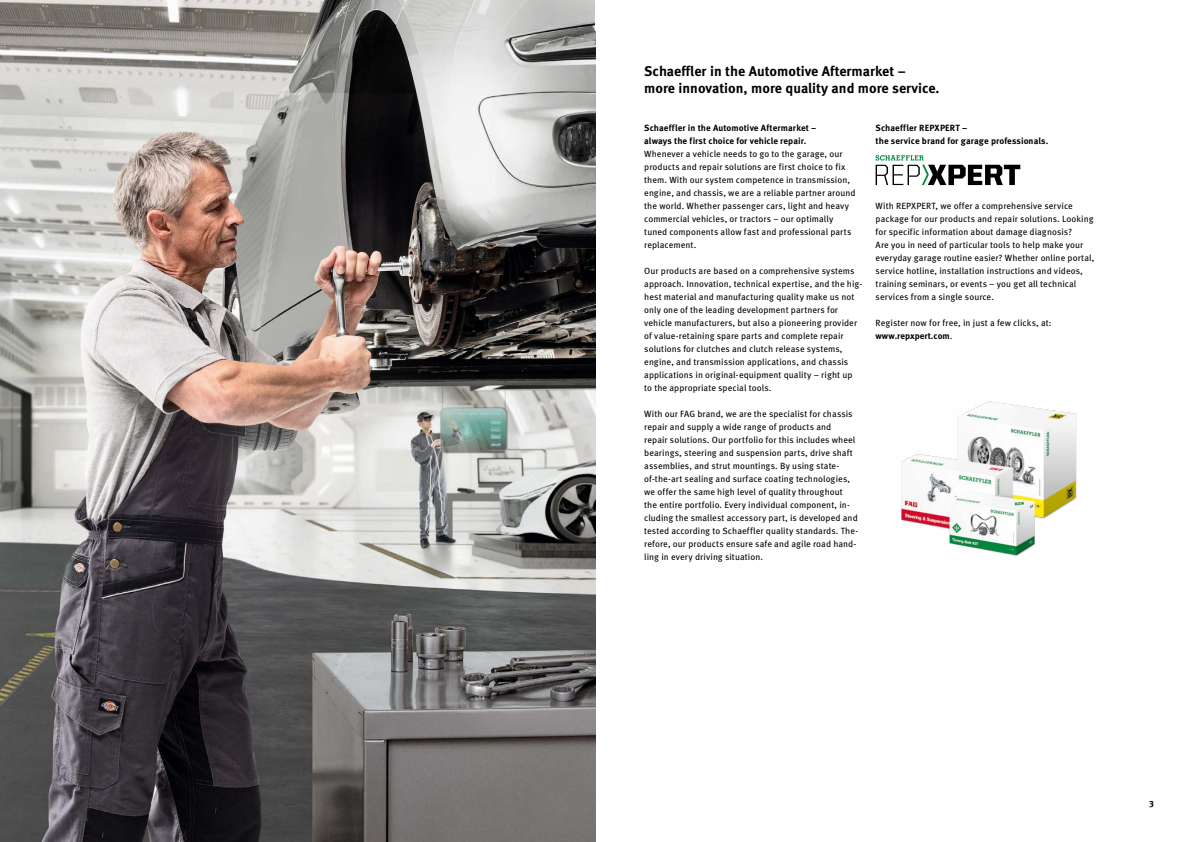
<style>
.page{position:relative;width:1191px;height:842px;background:#fff}
.page>*{position:absolute;margin:0;border:0;box-sizing:border-box;transform-origin:0 0}
.t1{font:700 14px/16.8px "Meta OT";color:#000}
.t2{font:9px/13px "Meta OT";letter-spacing:.005em;color:#000}
.t3{font:700 9px/13px "Meta OT";letter-spacing:.005em;color:#000}
.s1{font-weight:700}
</style>
<div class="page">
<img style="left:0;top:0;width:595px;height:842px">
<img style="left:901px;top:401px;width:176px;height:155px">
<svg style="left:875px;top:155px;width:145px;height:30px"></svg>
<h1 class="t1" style="left:644px;top:63px;width:297px">Schaeffler in the Automotive Aftermarket – more innovation, more quality and more service.</h1>
<p class="t3" style="left:644px;top:121px;width:174px">Schaeffler in the Automotive Aftermarket – always the first choice for vehicle repair.</p>
<p class="t2" style="left:644px;top:147px;width:213px">Whenever a vehicle needs to go to the garage, our products and repair solutions are first choice to fix them. With our system competence in transmission, engine, and chassis, we are a reliable partner around the world. Whether passenger cars, light and heavy commercial vehicles, or tractors – our optimally tuned components allow fast and professional parts replacement.</p>
<p class="t2" style="left:644px;top:264px;width:219px">Our products are based on a comprehensive systems approach. Innovation, technical expertise, and the hig&shy;hest material and manufacturing quality make us not only one of the leading development partners for vehicle manufacturers, but also a pioneering provider of value-retaining spare parts and complete repair solutions for clutches and clutch release systems, engine, and transmission applications, and chassis applications in original-equipment quality – right up to the appropriate special tools.</p>
<p class="t2" style="left:644px;top:407px;width:215px">With our FAG brand, we are the specialist for chassis repair and supply a wide range of products and<br>repair solutions. Our portfolio for this includes wheel bearings, steering and suspension parts, drive shaft assemblies, and strut mountings. By using state&shy;of-the-art sealing and surface coating technologies, we offer the same high level of quality throughout<br>the entire portfolio. Every individual component, in&shy;cluding the smallest accessory part, is developed and tested according to Schaeffler quality standards. The&shy;refore, our products ensure safe and agile road hand&shy;ling in every driving situation.</p>
<p class="t3" style="left:875px;top:121px;width:174px">Schaeffler REPXPERT –<br>the service brand for garage professionals.</p>
<p class="t2" style="left:875px;top:199px;width:220px">With REPXPERT, we offer a comprehensive service package for our products and repair solutions. Looking for specific information about damage diagnosis?<br>Are you in need of particular tools to help make your everyday garage routine easier? Whether online portal, service hotline, installation instructions and videos, training seminars, or events – you get all technical services from a single source.</p>
<p class="t2" style="left:875px;top:316px;width:178px">Register now for free, in just a few clicks, at: <span class="s1">www.repxpert.com</span>.</p>
<p class="t3" style="left:1149px;top:797px;width:6px">3</p>
</div>
